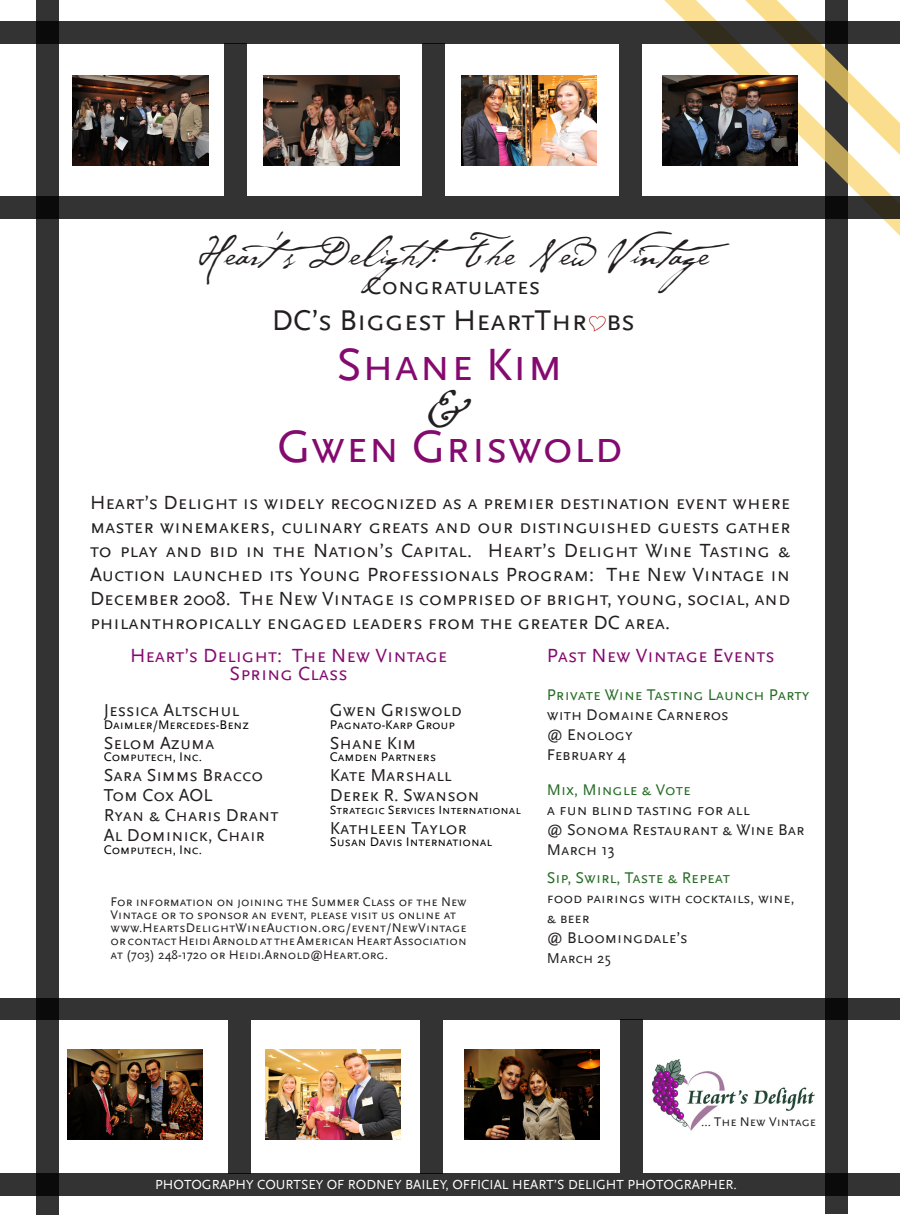
<style>
.page{position:relative;width:900px;height:1215px;background:#fff}
.page>*{position:absolute;margin:0;border:0;box-sizing:border-box;transform-origin:0 0}
.t1{font:47.5px "Scala Sans Caps";color:#850a70}
.t2{font:47.5px "P22 Cezanne";color:#231f20}
.t3{font:42.5px "P22 Cezanne";color:#231f20}
.t4{font:30px "Scala Sans Caps";color:#231f20}
.t5{font:25px "Scala Sans Caps";color:#231f20}
.t6{font:20px/24px "Scala Sans Caps";color:#231f20;text-align:justify}
.t7{font:20px "Scala Sans Caps";color:#850a70}
.t8{font:18.12px "Scala Sans Caps";color:#231f20}
.t9{font:16.25px "Scala Sans Caps";color:#231f20}
.t10{font:16.25px "Scala Sans Caps";color:#246b23}
.t11{font:15px "Scala Sans Caps";color:#231f20}
.t12{font:13.75px "Scala Sans Caps";color:#fff}
.t13{font:13.12px/13.1px "Scala Sans Caps";color:#231f20}
.t14{font:13.12px "Scala Sans Caps";color:#000}
.t15{font:12.5px "Scala Sans Caps";color:#000}
</style>
<div class="page">
<div style="left:36px;top:0;width:23px;height:1215px;background:#333"></div>
<div style="left:825px;top:0;width:23px;height:1214px;background:#333"></div>
<svg style="left:303px;top:0;width:597px;height:332px"></svg>
<svg style="left:0;top:22px;width:900px;height:22px;background:#30302f"></svg>
<svg style="left:0;top:196px;width:900px;height:22px;background:#303030"></svg>
<div style="left:224px;top:44px;width:23px;height:152px;background:#333"></div>
<div style="left:619px;top:44px;width:23px;height:152px;background:#333"></div>
<img style="left:662px;top:76px;width:135px;height:90px">
<img style="left:73px;top:76px;width:135px;height:90px">
<img style="left:264px;top:76px;width:135px;height:90px">
<div style="left:422px;top:44px;width:23px;height:152px;background:#333"></div>
<div style="left:0;top:999px;width:900px;height:21px;background:#333"></div>
<div style="left:0;top:1173px;width:900px;height:23px;background:#333"></div>
<div style="left:228px;top:1020px;width:23px;height:153px;background:#333"></div>
<div style="left:621px;top:1020px;width:22px;height:153px;background:#333"></div>
<img style="left:68px;top:1050px;width:135px;height:90px">
<div style="left:421px;top:1020px;width:22px;height:153px;background:#333"></div>
<img style="left:464px;top:1050px;width:136px;height:90px">
<img style="left:652px;top:1060px;width:162px;height:70px">
<img style="left:265px;top:1050px;width:136px;height:90px">
<img style="left:588px;top:315px;width:19px;height:16px">
<img style="left:461px;top:76px;width:136px;height:90px">
<p class="t3" style="left:198px;top:225px;width:551px">Heart’s Delight: The New Vintage</p>
<p class="t5" style="left:367px;top:273px;width:175px">Congratulates</p>
<p class="t4" style="left:272px;top:304px;width:365px">DC’s Biggest HeartThrobs</p>
<p class="t1" style="left:337px;top:338px;width:228px">Shane Kim</p>
<p class="t2" style="left:426px;top:377px;width:49px">&amp;</p>
<p class="t1" style="left:277px;top:421px;width:347px">Gwen Griswold</p>
<p class="t6" style="left:90px;top:491px;width:702px">Heart’s Delight is widely recognized as a premier destination event where master winemakers, culinary greats and our distinguished guests gather to play and bid in the Nation’s Capital. Heart’s Delight Wine Tasting &amp; Auction launched its Young Professionals Program: The New Vintage in December 2008. The New Vintage is comprised of bright, young, social, and philanthropically engaged leaders from the greater DC area.</p>
<p class="t7" style="left:130px;top:645px;width:319px">Heart’s Delight: The New Vintage</p>
<p class="t7" style="left:230px;top:663px;width:120px">Spring Class</p>
<p class="t8" style="left:104px;top:700px;width:137px">Jessica Altschul</p>
<p class="t14" style="left:104px;top:717px;width:147px">Daimler/Mercedes-Benz</p>
<p class="t8" style="left:104px;top:733px;width:112px">Selom Azuma</p>
<p class="t14" style="left:104px;top:750px;width:100px">Computech, Inc.</p>
<p class="t8" style="left:104px;top:765px;width:161px">Sara Simms Bracco</p>
<p class="t8" style="left:104px;top:785px;width:110px">Tom Cox AOL</p>
<p class="t8" style="left:104px;top:805px;width:176px">Ryan &amp; Charis Drant</p>
<p class="t8" style="left:104px;top:825px;width:163px">Al Dominick, Chair</p>
<p class="t14" style="left:104px;top:842px;width:100px">Computech, Inc.</p>
<p class="t8" style="left:330px;top:700px;width:133px">Gwen Griswold</p>
<p class="t14" style="left:330px;top:717px;width:127px">Pagnato-Karp Group</p>
<p class="t8" style="left:330px;top:733px;width:88px">Shane Kim</p>
<p class="t14" style="left:330px;top:750px;width:108px">Camden Partners</p>
<p class="t8" style="left:330px;top:765px;width:123px">Kate Marshall</p>
<p class="t8" style="left:330px;top:785px;width:151px">Derek R. Swanson</p>
<p class="t15" style="left:330px;top:803px;width:192px">Strategic Services International</p>
<p class="t8" style="left:330px;top:818px;width:139px">Kathleen Taylor</p>
<p class="t14" style="left:330px;top:835px;width:164px">Susan Davis International</p>
<p class="t13" style="left:111px;top:895px;width:358px">For information on joining the Summer Class of the New<br>Vintage or to sponsor an event, please visit us online at</p>
<p class="t13" style="left:111px;top:922px;width:358px;text-align:justify">www.HeartsDelightWineAuction.org/event/NewVintage or contact Heidi Arnold at the American Heart Association at (703) 248-1720 or Heidi.Arnold@Heart.org.</p>
<p class="t7" style="left:547px;top:645px;width:229px">Past New Vintage Events</p>
<p class="t10" style="left:547px;top:686px;width:264px">Private Wine Tasting Launch Party</p>
<p class="t9" style="left:547px;top:706px;width:183px">with Domaine Carneros</p>
<p class="t9" style="left:547px;top:726px;width:87px">@ Enology</p>
<p class="t9" style="left:547px;top:746px;width:81px">February 4</p>
<p class="t10" style="left:547px;top:781px;width:146px">Mix, Mingle &amp; Vote</p>
<p class="t9" style="left:547px;top:801px;width:204px">a fun blind tasting for all</p>
<p class="t9" style="left:547px;top:821px;width:259px">@ Sonoma Restaurant &amp; Wine Bar</p>
<p class="t9" style="left:547px;top:841px;width:69px">March 13</p>
<p class="t10" style="left:547px;top:869px;width:185px">Sip, Swirl, Taste &amp; Repeat</p>
<p class="t11" style="left:547px;top:890px;width:249px">food pairings with cocktails, wine,</p>
<p class="t11" style="left:547px;top:910px;width:44px">&amp; beer</p>
<p class="t9" style="left:547px;top:929px;width:142px">@ Bloomingdale’s</p>
<p class="t11" style="left:547px;top:950px;width:66px">March 25</p>
<p class="t13" style="left:701px;top:1115px;width:117px">... The New Vintage</p>
<p class="t12" style="left:155px;top:1177px;width:18px">Photography</p>
<p class="t12" style="left:257px;top:1177px;width:110px">courtsey of Rodn</p>
<p class="t12" style="left:387px;top:1177px;width:98px">ey Bailey, Official</p>
<p class="t12" style="left:512px;top:1177px;width:82px">Heart’s Delight</p>
<p class="t12" style="left:627px;top:1177px;width:18px">Photograph</p>
<p class="t12" style="left:718px;top:1177px;width:20px">er.</p>
</div>
